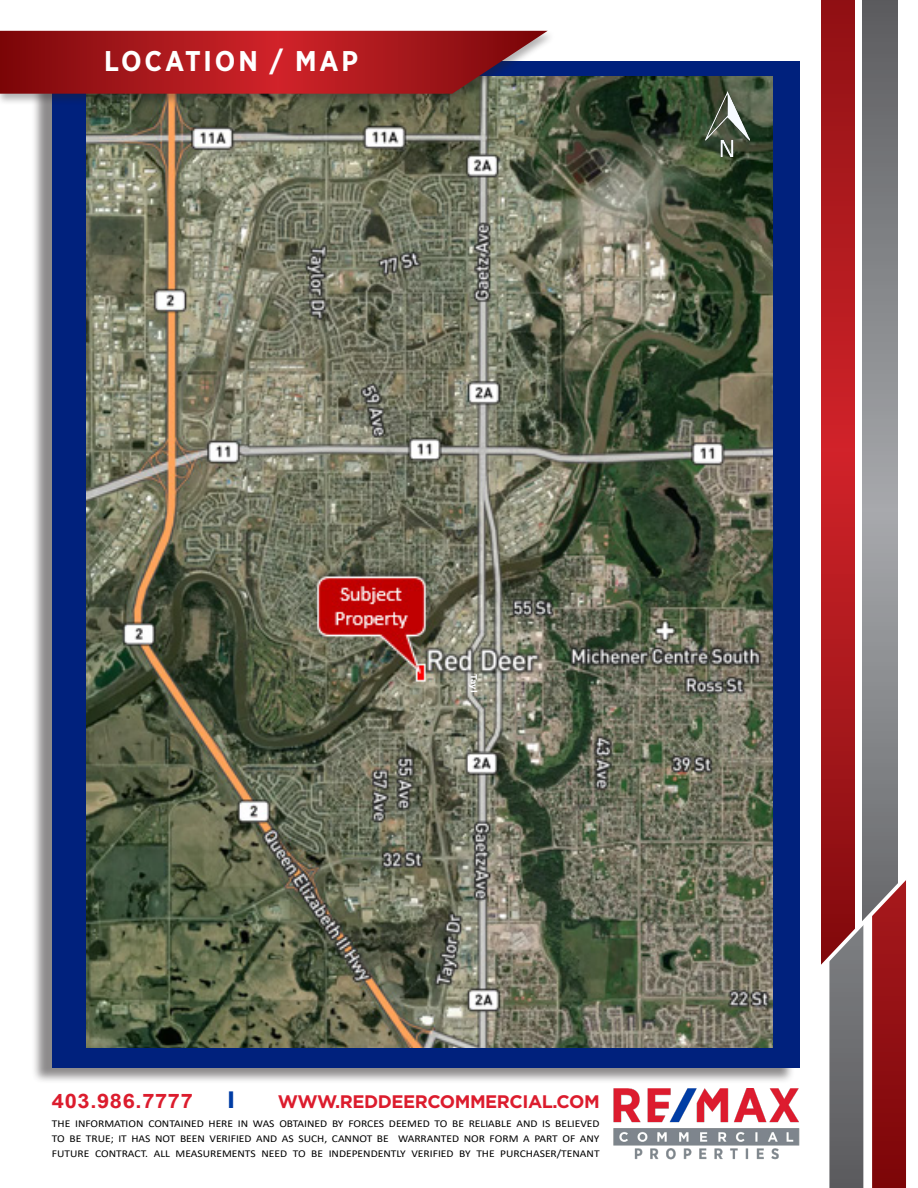
<style>
.page{position:relative;width:918px;height:1188px;background:#fff}
.page>*{position:absolute;margin:0;border:0;box-sizing:border-box;transform-origin:0 0}
.t1{font:700 28.5px "Gotham Narrow";letter-spacing:.1em;color:#fff}
.t2{font:700 23.7px "Gotham";color:#003ca4;scale:1.1 1}
.t3{font:700 19.95px "Arial";letter-spacing:.03em;color:#dc1c2d;scale:1.1 1}
.t4{font:700 18.15px "Gotham";letter-spacing:-.025em;color:#dc1c2d}
.t5{font:10.5px "Calibri";color:#000;scale:1.1 1}
.t6{font:700 9px "Gotham";color:#fff}
</style>
<div class="page">
<div style="left:31px;top:61px;width:764px;height:1023px;background:#231f20;opacity:.52"></div>
<div style="left:52px;top:61px;width:747px;height:1007px;background:#00217d"></div>
<img style="left:87px;top:77px;width:685px;height:971px">
<div style="left:0;top:30px;width:555px;height:76px;background:#231f20;opacity:.34"></div>
<svg style="left:0;top:31px;width:548px;height:63px;background:#a21f24"></svg>
<img style="left:706px;top:91px;width:44px;height:65px">
<img style="left:613px;top:1088px;width:186px;height:72px">
<svg style="left:822px;top:0;width:32px;height:863px;background:#b0191e"></svg>
<svg style="left:862px;top:0;width:35px;height:863px;background:#85868a"></svg>
<svg style="left:821px;top:863px;width:85px;height:325px"></svg>
<p class="t1" style="left:104px;top:43px;width:255px">LOCATION / MAP</p>
<p class="t6" style="left:480px;top:674px;width:20px;rotate:90deg">Tayl</p>
<p class="t3" style="left:52px;top:1087px;width:130px">403.986.7777</p>
<p class="t2" style="left:227px;top:1084px;width:9px">I</p>
<p class="t4" style="left:278px;top:1090px;width:323px">WWW.REDDEERCOMMERCIAL.COM</p>
<p class="t5" style="left:52px;top:1117px;width:499px">THE INFORMATION CONTAINED HERE IN WAS OBTAINED BY FORCES DEEMED TO BE RELIABLE AND IS BELIEVED</p>
<p class="t5" style="left:52px;top:1132px;width:499px">TO BE TRUE; IT HAS NOT BEEN VERIFIED AND AS SUCH, CANNOT BE WARRANTED NOR FORM A PART OF ANY</p>
<p class="t5" style="left:52px;top:1147px;width:499px">FUTURE CONTRACT. ALL MEASUREMENTS NEED TO BE INDEPENDENTLY VERIFIED BY THE PURCHASER/TENANT</p>
</div>
